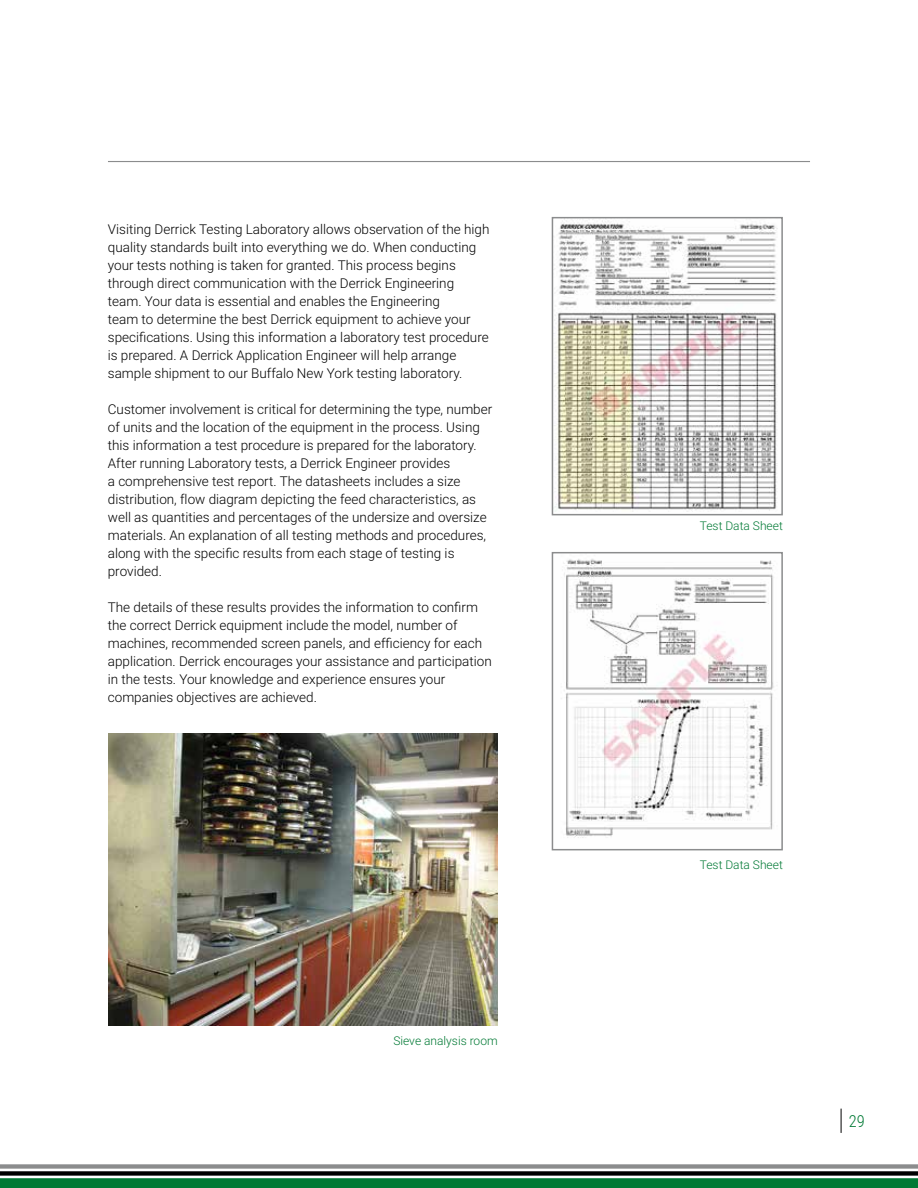
<style>
.page{position:relative;width:918px;height:1188px;background:#fff}
.page>*{position:absolute;margin:0;border:0;box-sizing:border-box;transform-origin:0 0}
.t1{font:300 16.5px "Roboto Condensed";color:#007934}
.t2{font:300 13.5px/18px "Roboto";color:#000}
.t3{font:300 12px "Roboto";color:#007934}
</style>
<div class="page">
<svg style="left:841px;top:1109px;width:1px;height:24px"></svg>
<svg style="left:0;top:1164px;width:918px;height:24px"></svg>
<hr style="left:108px;top:161px;width:702px;height:1px;background:#8b8c8d">
<img style="left:555px;top:220px;width:223px;height:292px">
<div style="left:552px;top:217px;width:231px;height:298px;border:2px solid #8b8c8d"></div>
<img style="left:561px;top:559px;width:213px;height:279px">
<div style="left:552px;top:552px;width:231px;height:298px;border:2px solid #8b8c8d"></div>
<img style="left:108px;top:734px;width:389px;height:292px">
<p class="t2" style="left:108px;top:220px;width:383px">Visiting Derrick Testing Laboratory allows observation of the high quality standards built into everything we do. When conducting your tests nothing is taken for granted. This process begins through direct communication with the Derrick Engineering team. Your data is essential and enables the Engineering<br>team to determine the best Derrick equipment to achieve your specifications. Using this information a laboratory test procedure is prepared. A Derrick Application Engineer will help arrange sample shipment to our Buffalo New York testing laboratory.</p>
<p class="t2" style="left:108px;top:400px;width:386px">Customer involvement is critical for determining the type, number of units and the location of the equipment in the process. Using this information a test procedure is prepared for the laboratory.<br>After running Laboratory tests, a Derrick Engineer provides<br>a comprehensive test report. The datasheets includes a size distribution, flow diagram depicting the feed characteristics, as well as quantities and percentages of the undersize and oversize materials. An explanation of all testing methods and procedures, along with the specific results from each stage of testing is provided.</p>
<p class="t2" style="left:108px;top:598px;width:385px">The details of these results provides the information to confirm the correct Derrick equipment include the model, number of machines, recommended screen panels, and efficiency for each application. Derrick encourages your assistance and participation in the tests. Your knowledge and experience ensures your companies objectives are achieved.</p>
<p class="t3" style="left:393px;top:1032px;width:106px">Sieve analysis room</p>
<p class="t3" style="left:700px;top:517px;width:85px">Test Data Sheet</p>
<p class="t3" style="left:700px;top:857px;width:85px">Test Data Sheet</p>
<p class="t1" style="left:849px;top:1110px;width:18px">29</p>
</div>
